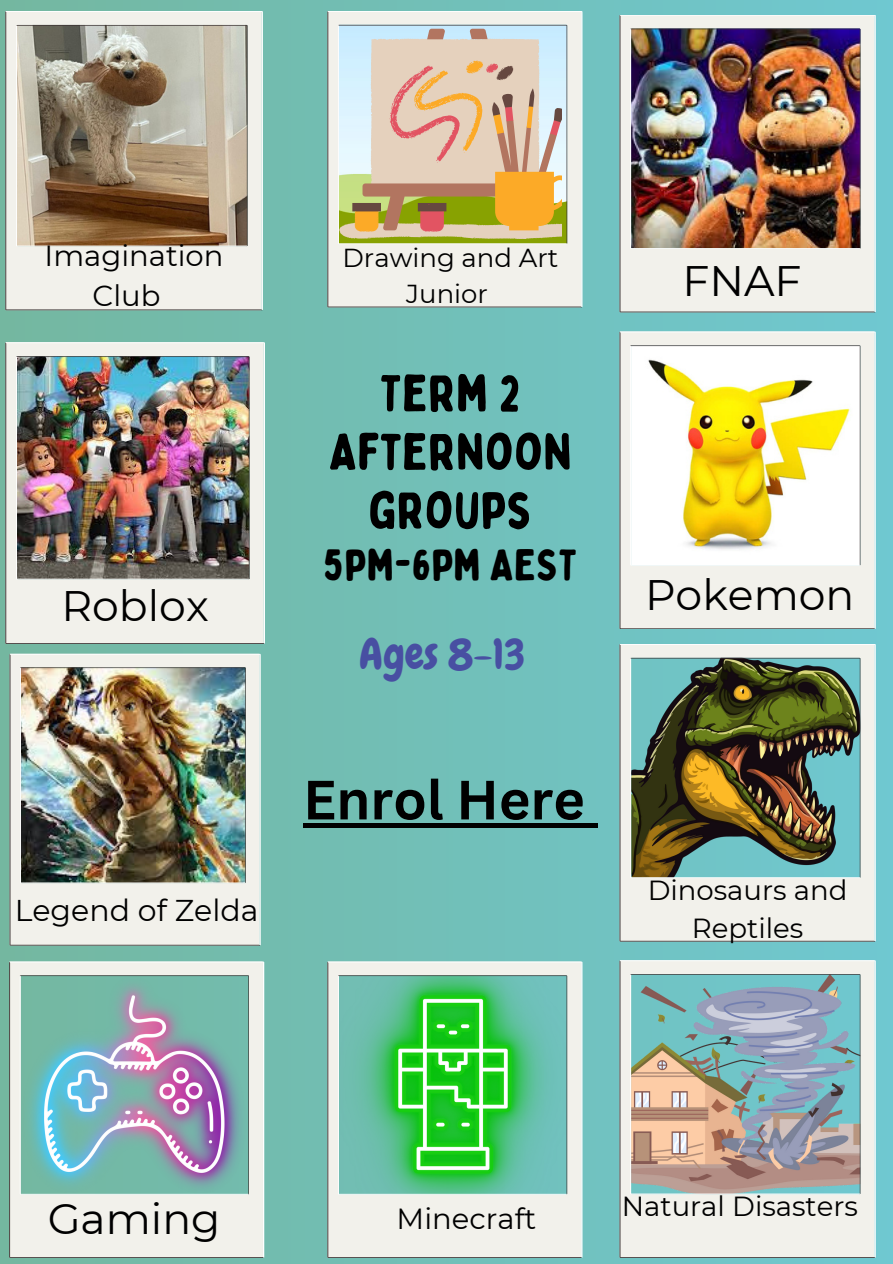
<style>
.page{position:relative;width:893px;height:1264px;background:#fff}
.page>*{position:absolute;margin:0;border:0;box-sizing:border-box;transform-origin:0 0}
.t1{font:700 54px "Canva Sans";color:#000}
.t2{font:51.45px/58.5px "Bobby Jones Soft";color:#000;text-align:center}
.t3{font:43.95px "Bobby Jones Soft";color:#000}
.t4{font:42.75px "Chewy";color:#484fa2}
.t5{font:42.6px "Montserrat";color:#000}
.t6{font:30px "Montserrat";color:#000}
.t7{font:29.1px/40.5px "Montserrat";color:#000;text-align:center}
.t8{font:27.6px/38.2px "Montserrat";color:#000;text-align:center}
.t9{font:25.95px/36px "Montserrat";color:#000;text-align:center}
</style>
<div class="page">
<div style="left:0;top:0;width:892px;height:1263px;background:linear-gradient(to right,#74b7a0,#6fc7d0)"></div>
<svg style="left:6px;top:11px;width:257px;height:299px;background:#b9ae9e"></svg>
<svg style="left:327px;top:11px;width:255px;height:296px;background:#e7e9de"></svg>
<svg style="left:339px;top:29px;width:222px;height:210px;background:#d7c29f"></svg>
<img style="left:619px;top:15px;width:256px;height:297px">
<img style="left:6px;top:342px;width:259px;height:301px">
<svg style="left:619px;top:331px;width:256px;height:298px"></svg>
<img style="left:10px;top:653px;width:251px;height:292px">
<svg style="left:327px;top:961px;width:255px;height:296px;background:#8ad2a2"></svg>
<svg style="left:619px;top:644px;width:256px;height:297px;background:#8d9781"></svg>
<svg style="left:619px;top:960px;width:256px;height:297px;background:#b7c0be"></svg>
<svg style="left:9px;top:961px;width:255px;height:296px;background:#aac1c5"></svg>
<div style="left:303px;top:822px;width:282px;height:5px;background:#000"></div>
<div style="left:585px;top:822px;width:13px;height:5px;background:#000"></div>
<p class="t7" style="left:45px;top:235px;width:180px">Imagination<br>Club</p>
<h5 class="t9" style="left:342px;top:240px;width:217px">Drawing and Art<br>Junior</h5>
<h2 class="t5" style="left:61px;top:579px;width:149px">Roblox</h2>
<p class="t6" style="left:15px;top:891px;width:245px">Legend of Zelda</p>
<h3 class="t2" style="left:329px;top:365px;width:245px">TERM 2<br>AFTERNOON<br>GROUPS</h3>
<h3 class="t3" style="left:323px;top:537px;width:255px">5PM-6PM AEST</h3>
<p class="t4" style="left:359px;top:627px;width:167px">Ages 8-13</p>
<h5 class="t1" style="left:303px;top:761px;width:283px">Enrol Here</h5>
<h1 class="t5" style="left:682px;top:255px;width:121px">FNAF</h1>
<h6 class="t5" style="left:645px;top:568px;width:211px">Pokemon</h6>
<p class="t8" style="left:647px;top:871px;width:201px">Dinosaurs and<br>Reptiles</p>
<h6 class="t5" style="left:48px;top:1192px;width:174px">Gaming</h6>
<p class="t8" style="left:621px;top:1187px;width:238px">Natural Disasters</p>
<h6 class="t7" style="left:396px;top:1198px;width:141px">Minecraft</h6>
</div>
